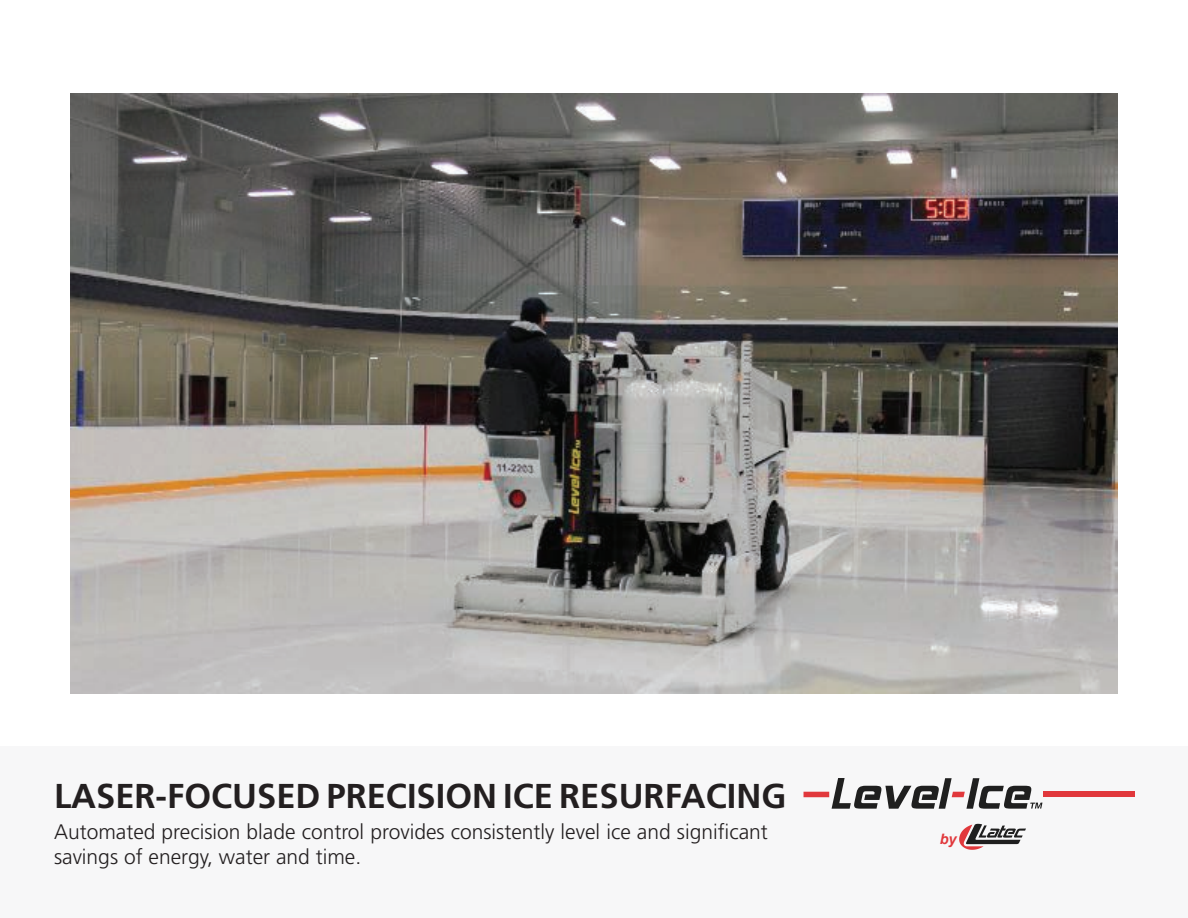
<style>
.page{position:relative;width:1188px;height:918px;background:#fff}
.page>*{position:absolute;margin:0;border:0;box-sizing:border-box;transform-origin:0 0}
.t1{font:700 34.5px "Frutiger";color:#231f20}
.t2{font:300 21px/25.2px "Frutiger";color:#231f20}
.t3{font:italic 700 14.4px "Arial";color:#e1383c}
</style>
<div class="page">
<div style="left:0;top:746px;width:1188px;height:172px;background:#f7f7f8"></div>
<img style="left:70px;top:94px;width:1048px;height:600px">
<svg style="left:959px;top:824px;width:67px;height:26px"></svg>
<div style="left:1043px;top:792px;width:92px;height:5px;background:#e1383c"></div>
<div style="left:804px;top:792px;width:25px;height:5px;background:#e1383c"></div>
<svg style="left:832px;top:778px;width:210px;height:31px"></svg>
<h1 class="t1" style="left:54px;top:776px;width:734px">LASER-FOCUSED PRECISION ICE RESURFACING</h1>
<p class="t2" style="left:54px;top:819px;width:715px">Automated precision blade control provides consistently level ice and significant savings of energy, water and time.</p>
<p class="t3" style="left:940px;top:830px;width:18px">by</p>
</div>
